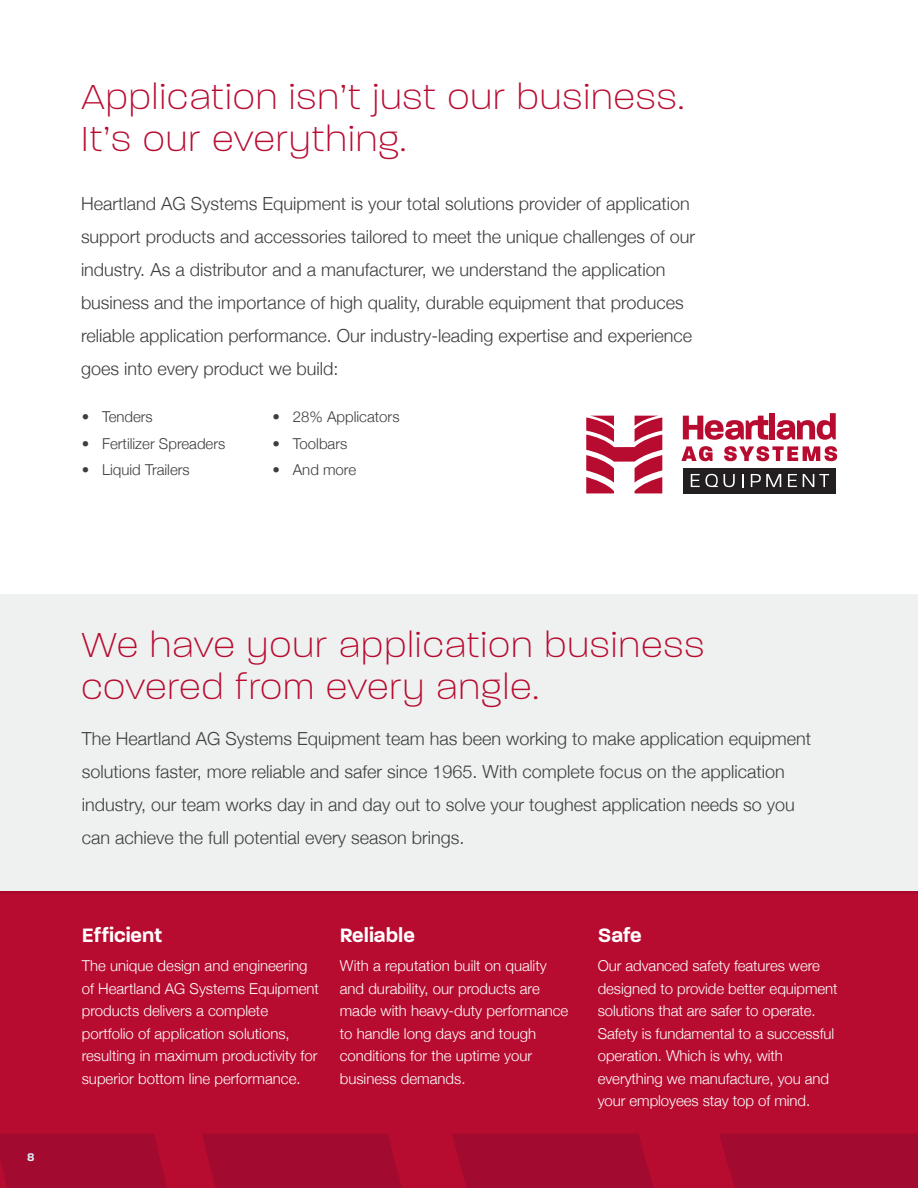
<style>
.page{position:relative;width:918px;height:1188px;background:#fff}
.page>*{position:absolute;margin:0;border:0;box-sizing:border-box;transform-origin:0 0}
.t1{font:200 37.5px/42px "Paralucent";letter-spacing:.06em;color:#b80b30}
.t2{font:600 21px "Paralucent";color:#fff}
.t3{font:300 18px/33px "Helvetica Neue";color:#3e3e3f}
.t4{font:300 15px/22.5px "Helvetica Neue";color:#fff}
.t5{font:300 15px "Helvetica Neue";color:#3e3e3f}
.t6{font:600 12px "Paralucent";color:#fff}
</style>
<div class="page">
<div style="left:0;top:595px;width:917px;height:299px;background:#eff1f1"></div>
<div style="left:0;top:891px;width:918px;height:297px;background:#b80b30"></div>
<svg style="left:681px;top:446px;width:32px;height:15px"></svg>
<svg style="left:724px;top:446px;width:113px;height:15px"></svg>
<svg style="left:683px;top:416px;width:85px;height:24px"></svg>
<div style="left:770px;top:413px;width:5px;height:26px;background:#b80b30"></div>
<svg style="left:777px;top:413px;width:59px;height:27px"></svg>
<svg style="left:586px;top:416px;width:76px;height:77px"></svg>
<div style="left:683px;top:468px;width:153px;height:25px;background:#231f20"></div>
<svg style="left:691px;top:474px;width:27px;height:13px"></svg>
<svg style="left:724px;top:474px;width:11px;height:13px"></svg>
<svg style="left:742px;top:474px;width:1px;height:13px"></svg>
<svg style="left:751px;top:474px;width:30px;height:13px"></svg>
<svg style="left:788px;top:474px;width:9px;height:13px"></svg>
<svg style="left:803px;top:474px;width:26px;height:13px"></svg>
<svg style="left:0;top:1134px;width:918px;height:54px"></svg>
<h1 class="t1" style="left:82px;top:76px;width:604px">Application isn’t just our business.<br>It’s our everything.</h1>
<p class="t3" style="left:81px;top:186px;width:616px">Heartland AG Systems Equipment is your total solutions provider of application support products and accessories tailored to meet the unique challenges of our industry. As a distributor and a manufacturer, we understand the application business and the importance of high quality, durable equipment that produces reliable application performance. Our industry-leading expertise and experience goes into every product we build:</p>
<p class="t5" style="left:82px;top:405px;width:73px">• Tenders</p>
<p class="t5" style="left:82px;top:431px;width:145px">• Fertilizer Spreaders</p>
<p class="t5" style="left:82px;top:457px;width:110px">• Liquid Trailers</p>
<p class="t5" style="left:273px;top:405px;width:128px">• 28% Applicators</p>
<p class="t5" style="left:273px;top:431px;width:76px">• Toolbars</p>
<p class="t5" style="left:273px;top:457px;width:85px">• And more</p>
<p class="t6" style="left:27px;top:1150px;width:9px">8</p>
<h1 class="t1" style="left:82px;top:624px;width:624px">We have your application business covered from every angle.</h1>
<p class="t3" style="left:82px;top:721px;width:731px">The Heartland AG Systems Equipment team has been working to make application equipment solutions faster, more reliable and safer since 1965. With complete focus on the application industry, our team works day in and day out to solve your toughest application needs so you can achieve the full potential every season brings.</p>
<p class="t2" style="left:82px;top:923px;width:82px">Efficient</p>
<p class="t4" style="left:82px;top:954px;width:239px">The unique design and engineering of Heartland AG Systems Equipment products delivers a complete portfolio of application solutions, resulting in maximum productivity for superior bottom line performance.</p>
<p class="t2" style="left:340px;top:923px;width:77px">Reliable</p>
<p class="t4" style="left:340px;top:954px;width:230px">With a reputation built on quality and durability, our products are made with heavy-duty performance to handle long days and tough conditions for the uptime your business demands.</p>
<p class="t2" style="left:598px;top:923px;width:45px">Safe</p>
<p class="t4" style="left:598px;top:954px;width:241px">Our advanced safety features were designed to provide better equipment solutions that are safer to operate.<br>Safety is fundamental to a successful operation. Which is why, with everything we manufacture, you and your employees stay top of mind.</p>
</div>
